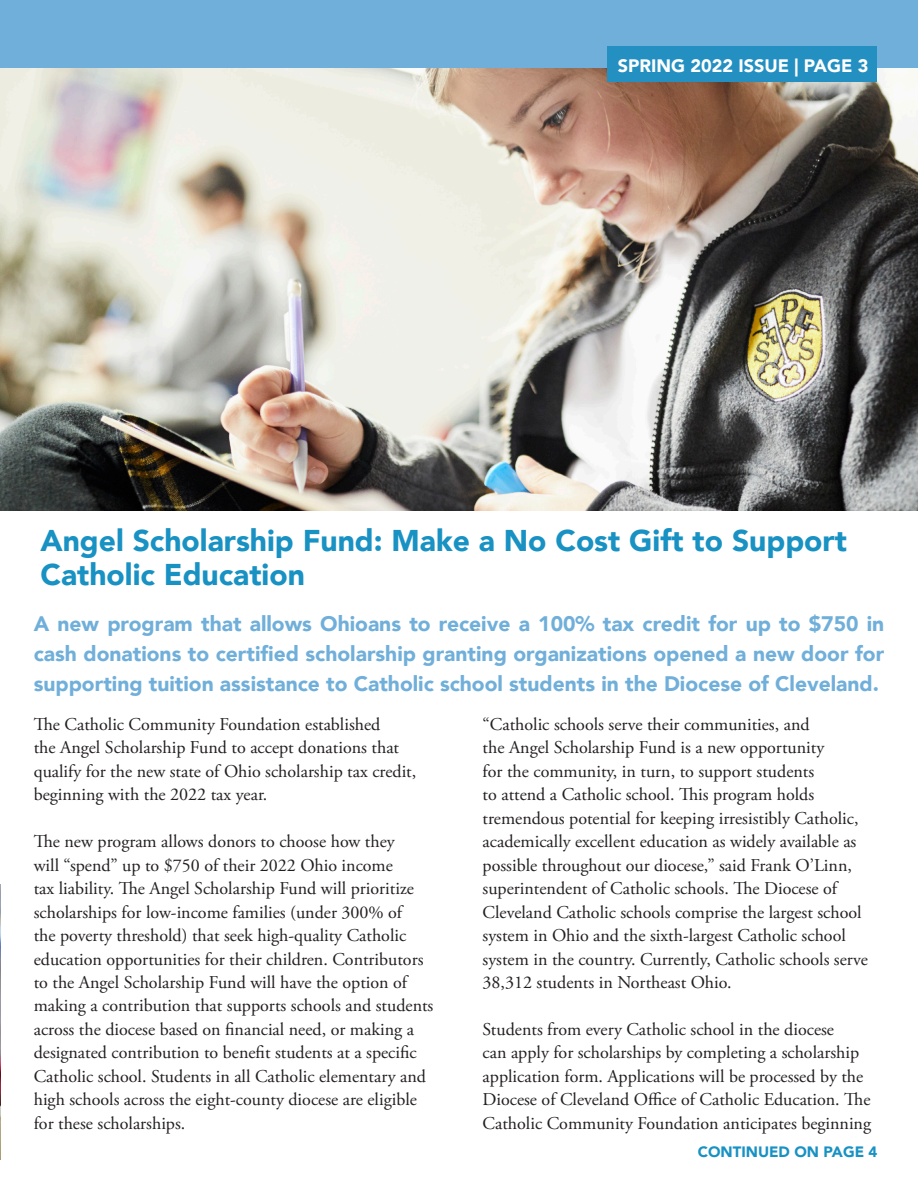
<style>
.page{position:relative;width:918px;height:1188px;background:#fff}
.page>*{position:absolute;margin:0;border:0;box-sizing:border-box;transform-origin:0 0}
.t1{font:900 30px/34.5px "Avenir";color:#1891c3}
.t2{font:900 21px/30px "Avenir";color:#70afda;text-align:justify}
.t3{font:18px/23.4px "Adobe Garamond Pro";color:#231f20}
.t4{font:900 18px "Avenir";color:#fff}
.t5{font:900 15px "Avenir";color:#1891c3}
</style>
<div class="page">
<img style="left:0;top:68px;width:918px;height:443px">
<img style="left:0;top:884px;width:1px;height:275px">
<div style="left:0;top:0;width:918px;height:68px;background:#70afda"></div>
<div style="left:608px;top:47px;width:270px;height:35px;background:#2490c2"></div>
<p class="t4" style="left:618px;top:50px;width:252px">SPRING 2022 ISSUE | PAGE 3</p>
<p class="t1" style="left:40px;top:522px;width:808px">Angel Scholarship Fund: Make a No Cost Gift to Support<br>Catholic Education</p>
<p class="t2" style="left:34px;top:608px;width:852px">A new program that allows Ohioans to receive a 100% tax credit for up to $750 in cash donations to certified scholarship granting organizations opened a new door for supporting tuition assistance to Catholic school students in the Diocese of Cleveland.</p>
<p class="t3" style="left:34px;top:713px;width:384px">The Catholic Community Foundation established<br>the Angel Scholarship Fund to accept donations that qualify for the new state of Ohio scholarship tax credit, beginning with the 2022 tax year.</p>
<p class="t3" style="left:34px;top:831px;width:401px">The new program allows donors to choose how they<br>will “spend” up to $750 of their 2022 Ohio income<br>tax liability. The Angel Scholarship Fund will prioritize scholarships for low-income families (under 300% of<br>the poverty threshold) that seek high-quality Catholic education opportunities for their children. Contributors to the Angel Scholarship Fund will have the option of making a contribution that supports schools and students across the diocese based on financial need, or making a designated contribution to benefit students at a specific Catholic school. Students in all Catholic elementary and high schools across the eight-county diocese are eligible for these scholarships.</p>
<p class="t3" style="left:483px;top:713px;width:387px">“Catholic schools serve their communities, and<br>the Angel Scholarship Fund is a new opportunity<br>for the community, in turn, to support students<br>to attend a Catholic school. This program holds tremendous potential for keeping irresistibly Catholic, academically excellent education as widely available as possible throughout our diocese,” said Frank O’Linn, superintendent of Catholic schools. The Diocese of Cleveland Catholic schools comprise the largest school system in Ohio and the sixth-largest Catholic school system in the country. Currently, Catholic schools serve 38,312 students in Northeast Ohio.</p>
<p class="t3" style="left:483px;top:1018px;width:390px">Students from every Catholic school in the diocese<br>can apply for scholarships by completing a scholarship application form. Applications will be processed by the Diocese of Cleveland Office of Catholic Education. The Catholic Community Foundation anticipates beginning</p>
<p class="t5" style="left:698px;top:1139px;width:181px">CONTINUED ON PAGE 4</p>
</div>
